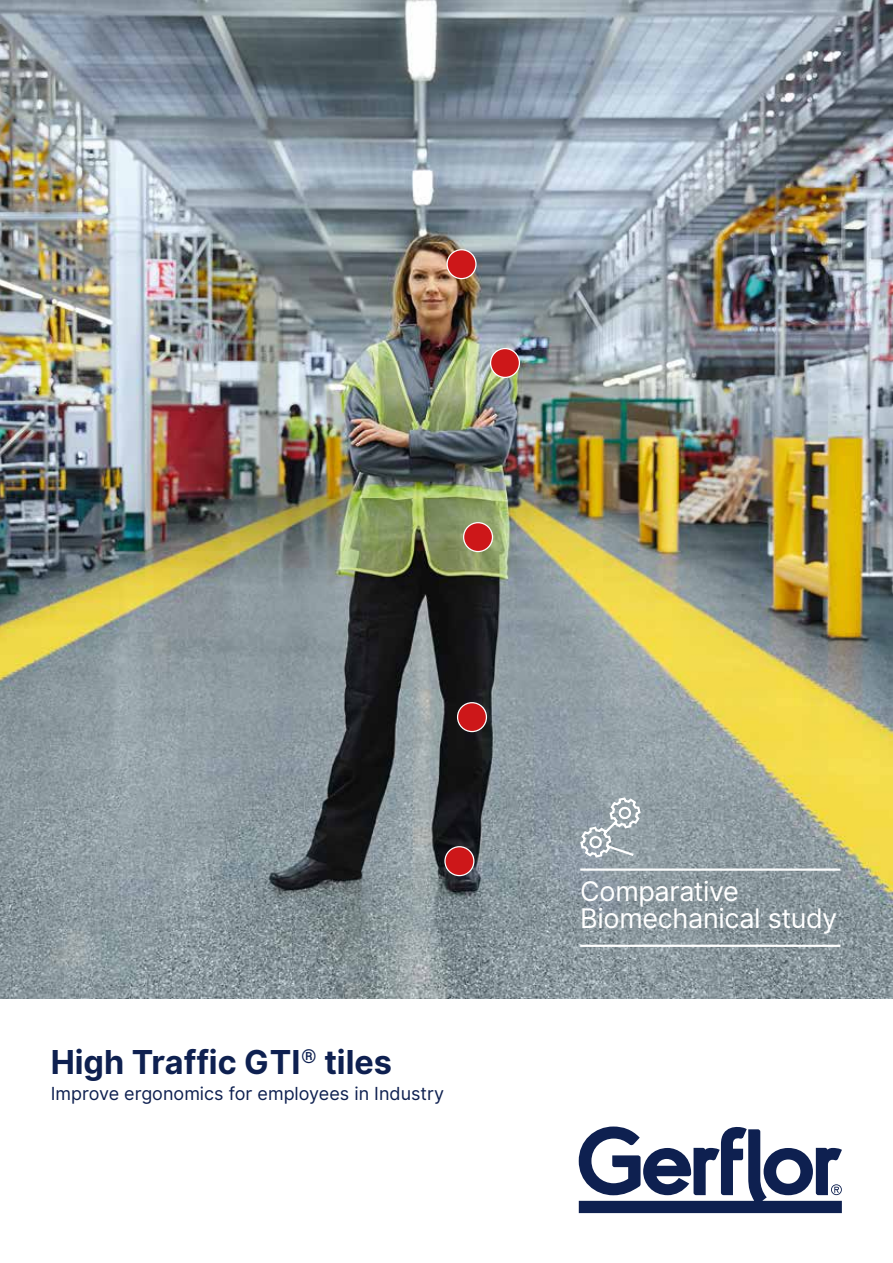
<style>
.page{position:relative;width:893px;height:1263px;background:#fff}
.page>*{position:absolute;margin:0;border:0;box-sizing:border-box;transform-origin:0 0}
.t1{font:700 33px "Inter";color:#0e2050}
.t2{font:27px/27px "Inter";letter-spacing:-.01em;color:#fff}
.t3{font:18px "Inter";color:#0e2050}
</style>
<div class="page">
<img style="left:0;top:0;width:893px;height:998px">
<svg style="left:579px;top:1126px;width:263px;height:87px"></svg>
<svg style="left:579px;top:796px;width:63px;height:63px;background:#a5afb5"></svg>
<div style="left:445px;top:847px;width:29px;height:28px;background:#cd1719;border-radius:50%"></div>
<div style="left:444px;top:846px;width:30px;height:30px;border:1px solid #fff;border-radius:50%"></div>
<div style="left:458px;top:703px;width:28px;height:28px;background:#cd1719;border-radius:50%"></div>
<div style="left:457px;top:702px;width:30px;height:30px;border:1px solid #fff;border-radius:50%"></div>
<div style="left:464px;top:523px;width:28px;height:28px;background:#cd1719;border-radius:50%"></div>
<div style="left:463px;top:522px;width:30px;height:30px;border:1px solid #fff;border-radius:50%"></div>
<div style="left:491px;top:349px;width:28px;height:28px;background:#cd1719;border-radius:50%"></div>
<div style="left:490px;top:348px;width:30px;height:30px;border:1px solid #fff;border-radius:50%"></div>
<div style="left:447px;top:250px;width:29px;height:29px;background:#cd1719;border-radius:50%"></div>
<div style="left:446px;top:249px;width:31px;height:30px;border:1px solid #fff;border-radius:50%"></div>
<hr style="left:580px;top:868px;width:260px;height:3px;background:#fff">
<hr style="left:580px;top:945px;width:260px;height:2px;background:#fff">
<h1 class="t1" style="left:51px;top:1038px;width:343px">High Traffic GTI<sup>®</sup> tiles</h1>
<p class="t3" style="left:51px;top:1080px;width:395px">Improve ergonomics for employees in Industry</p>
<h2 class="t2" style="left:580px;top:878px;width:259px">Comparative<br>Biomechanical study</h2>
</div>
